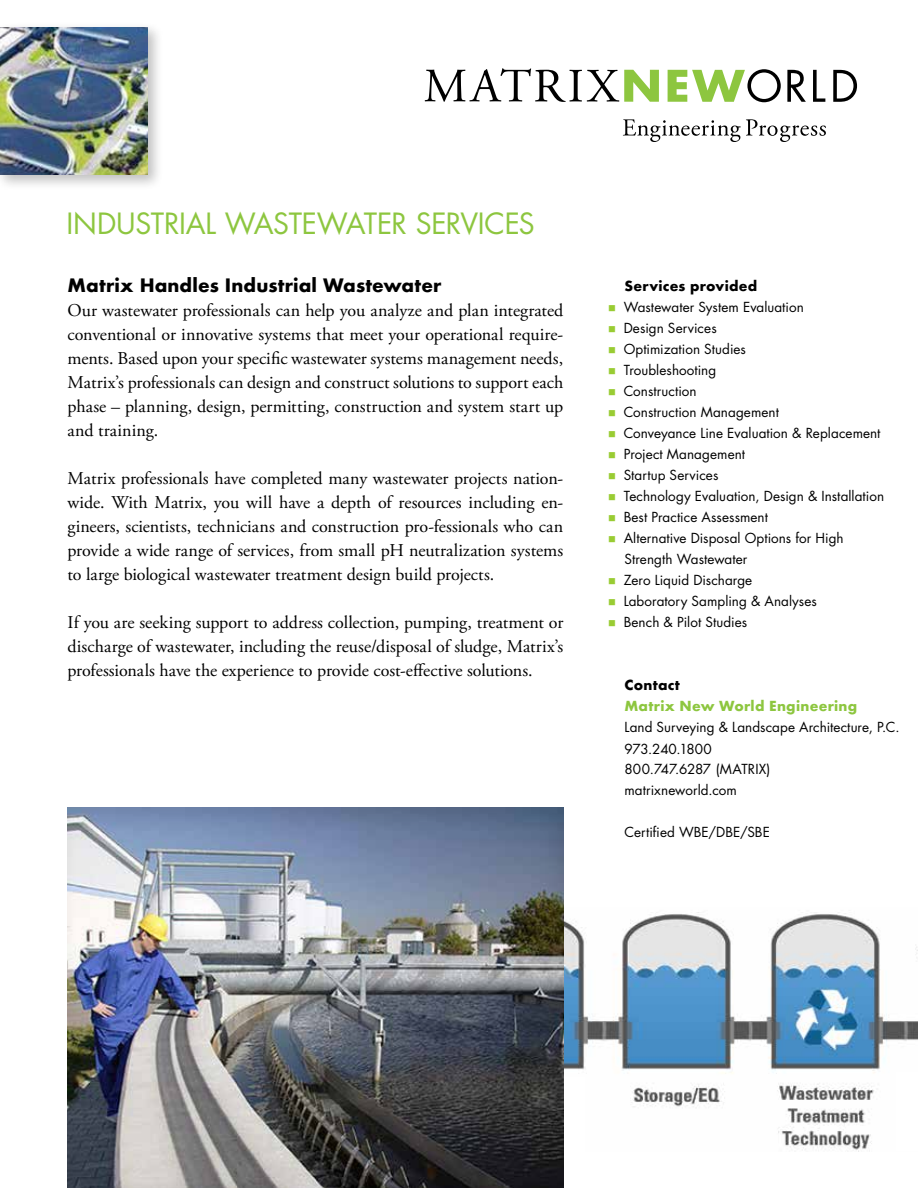
<style>
.page{position:relative;width:918px;height:1188px;background:#fff}
.page>*{position:absolute;margin:0;border:0;box-sizing:border-box;transform-origin:0 0}
.t1{font:28.5px "Futura";letter-spacing:-.01em;color:#8dc63f}
.t2{font:18px/24px "Adobe Garamond Pro";color:#000;text-align:justify}
.t3{font:700 18px "Futura";letter-spacing:.01em;color:#000}
.t4{font:13.5px/21px "Futura";letter-spacing:.005em;color:#000}
.t5{font:700 13.5px "Futura";letter-spacing:.02em;color:#8dc63f}
.t6{font:700 13.5px "Futura";letter-spacing:.02em;color:#000}
.s1{color:#9c3}
</style>
<div class="page">
<img style="left:566px;top:912px;width:352px;height:240px">
<svg style="left:623px;top:119px;width:203px;height:23px"></svg>
<svg style="left:425px;top:68px;width:234px;height:34px"></svg>
<svg style="left:668px;top:69px;width:113px;height:33px"></svg>
<svg style="left:787px;top:70px;width:19px;height:32px"></svg>
<svg style="left:813px;top:70px;width:12px;height:32px"></svg>
<svg style="left:833px;top:70px;width:24px;height:32px"></svg>
<div style="left:0;top:22px;width:163px;height:168px;background:#000;opacity:.25"></div>
<img style="left:0;top:27px;width:147px;height:147px">
<svg style="left:896px;top:1072px;width:22px;height:80px"></svg>
<div style="left:541px;top:1077px;width:45px;height:80px;background:#fff"></div>
<div style="left:67px;top:807px;width:499px;height:381px;background:#000;opacity:.1"></div>
<h1 class="t1" style="left:67px;top:204px;width:470px">INDUSTRIAL WASTEWATER SERVICES</h1>
<p class="t3" style="left:68px;top:272px;width:376px">Matrix Handles Industrial Wastewater</p>
<p class="t2" style="left:68px;top:299px;width:497px">Our wastewater professionals can help you analyze and plan integrated conventional or innovative systems that meet your operational require&shy;ments. Based upon your specific wastewater systems management needs, Matrix’s professionals can design and construct solutions to support each phase – planning, design, permitting, construction and system start up and training.</p>
<p class="t2" style="left:68px;top:467px;width:497px">Matrix professionals have completed many wastewater projects nation&shy;wide. With Matrix, you will have a depth of resources including en&shy;gineers, scientists, technicians and construction pro-fessionals who can provide a wide range of services, from small pH neutralization systems to large biological wastewater treatment design build projects.</p>
<p class="t2" style="left:68px;top:611px;width:497px">If you are seeking support to address collection, pumping, treatment or discharge of wastewater, including the reuse/disposal of sludge, Matrix’s professionals have the experience to provide cost-effective solutions.</p>
<p class="t6" style="left:625px;top:276px;width:134px">Services provided</p>
<p class="t4" style="left:608px;top:296px;width:197px"><span class="s1">■</span> Wastewater System Evaluation</p>
<p class="t4" style="left:608px;top:317px;width:110px"><span class="s1">■</span> Design Services</p>
<p class="t4" style="left:608px;top:338px;width:139px"><span class="s1">■</span> Optimization Studies</p>
<p class="t4" style="left:608px;top:359px;width:110px"><span class="s1">■</span> Troubleshooting</p>
<p class="t4" style="left:608px;top:380px;width:90px"><span class="s1">■</span> Construction</p>
<p class="t4" style="left:608px;top:401px;width:172px"><span class="s1">■</span> Construction Management</p>
<p class="t4" style="left:608px;top:422px;width:274px"><span class="s1">■</span> Conveyance Line Evaluation &amp; Replacement</p>
<p class="t4" style="left:608px;top:443px;width:139px"><span class="s1">■</span> Project Management</p>
<p class="t4" style="left:608px;top:464px;width:112px"><span class="s1">■</span> Startup Services</p>
<p class="t4" style="left:608px;top:485px;width:278px"><span class="s1">■</span> Technology Evaluation, Design &amp; Installation</p>
<p class="t4" style="left:608px;top:506px;width:161px"><span class="s1">■</span> Best Practice Assessment</p>
<p class="t4" style="left:625px;top:527px;width:221px;text-indent:-16px"><span class="s1">■</span> Alternative Disposal Options for High<br>Strength Wastewater</p>
<p class="t4" style="left:608px;top:569px;width:146px"><span class="s1">■</span> Zero Liquid Discharge</p>
<p class="t4" style="left:608px;top:590px;width:210px"><span class="s1">■</span> Laboratory Sampling &amp; Analyses</p>
<p class="t4" style="left:608px;top:611px;width:141px"><span class="s1">■</span> Bench &amp; Pilot Studies</p>
<p class="t6" style="left:625px;top:675px;width:57px">Contact</p>
<p class="t5" style="left:625px;top:696px;width:234px">Matrix New World Engineering</p>
<p class="t4" style="left:625px;top:715px;width:277px;line-height:22.5px">Land Surveying &amp; Landscape Architecture, P.C.<br>973.240.1800</p>
<p class="t4" style="left:625px;top:758px;width:147px">800.747.6287 (MATRIX) matrixneworld.com</p>
<p class="t4" style="left:625px;top:821px;width:147px">Certified WBE/DBE/SBE</p>
</div>
